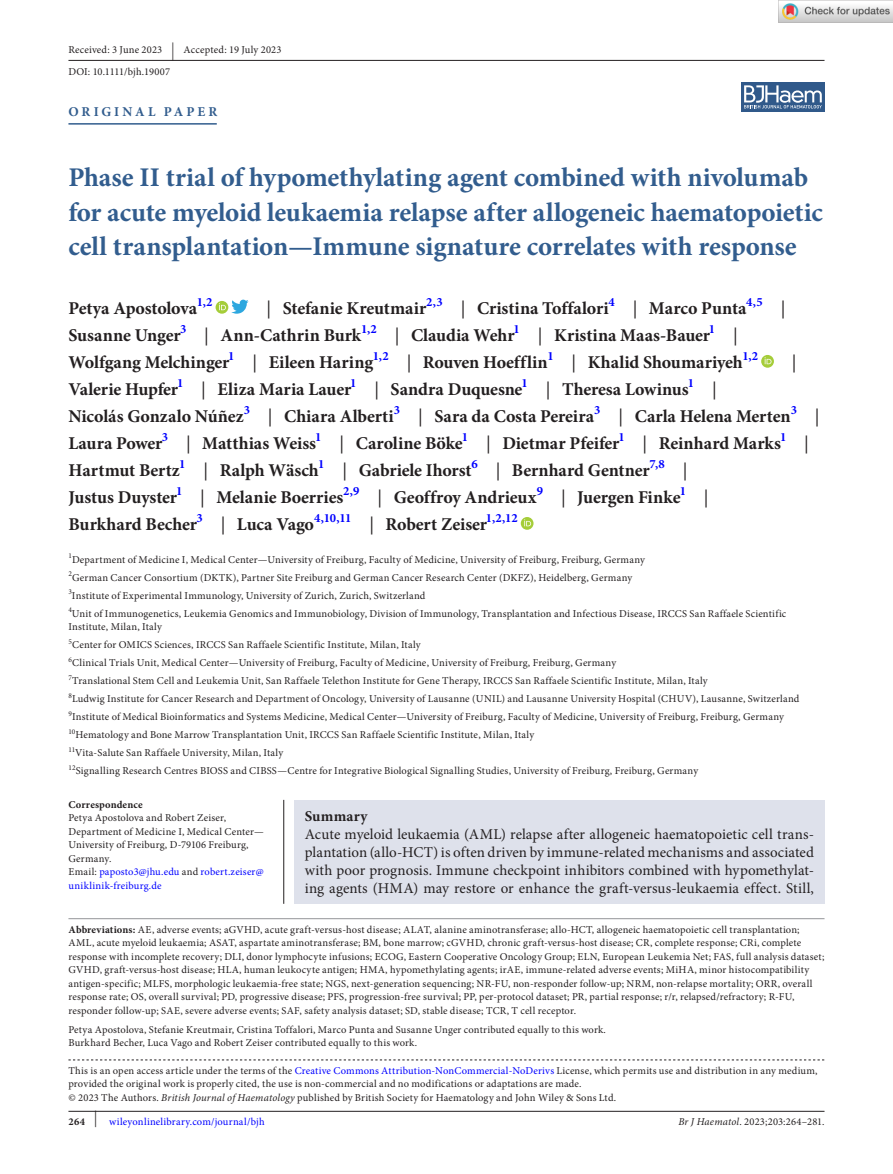
<style>
.page{position:relative;width:893px;height:1174px;background:#fff}
.page>*{position:absolute;margin:0;border:0;box-sizing:border-box;transform-origin:0 0}
.t1{font:700 27px/34.5px "Minion Pro";letter-spacing:-.005em;color:#325d8e}
.t2{font:700 18px/27px "Minion Pro";letter-spacing:-.005em;color:#231f20}
.t3{font:18px "Minion Pro";color:#231f20}
.t4{font:15px/18px "Minion Pro";letter-spacing:.005em;color:#231f20;text-align:justify}
.t5{font:700 15px "Minion Pro";letter-spacing:.015em;color:#231f20}
.t6{font:700 13.5px "Minion Pro";letter-spacing:.21em;color:#325d8e}
.t7{font:700 12.6px "Minion Pro";color:#00f}
.t8{font:10.5px/13.5px "Minion Pro";letter-spacing:.015em;color:#231f20}
.t9{font:10.5px "Minion Pro";letter-spacing:.02em;color:#00f}
.t10{font:700 10.5px "Minion Pro";letter-spacing:.01em;color:#231f20}
.s1{font-size:18px}
.s2{font-weight:400}
.s3{color:#00f}
.s4{font-weight:700}
.s5{font-style:italic}
.s6{font-weight:700;color:#231f20}
</style>
<div class="page">
<hr style="left:68px;top:1111px;width:756px;height:1px;background:#231f20">
<div style="left:741px;top:82px;width:83px;height:30px;background:#30598a"></div>
<svg style="left:744px;top:85px;width:78px;height:23px"></svg>
<hr style="left:68px;top:123px;width:149px;height:2px;background:#325d8e">
<div style="left:216px;top:301px;width:12px;height:13px;background:#a5cd39;border-radius:50%"></div>
<svg style="left:219px;top:300px;width:30px;height:14px"></svg>
<svg style="left:761px;top:355px;width:13px;height:13px"></svg>
<svg style="left:765px;top:357px;width:6px;height:7px"></svg>
<svg style="left:521px;top:517px;width:12px;height:13px"></svg>
<svg style="left:524px;top:519px;width:7px;height:7px"></svg>
<hr style="left:68px;top:60px;width:756px;height:1px;background:#231f20">
<svg style="left:68px;top:1059px;width:756px;height:1px"></svg>
<hr style="left:68px;top:918px;width:756px;height:1px;background:#939598">
<div style="left:294px;top:800px;width:530px;height:103px;background:#dee1eb"></div>
<hr style="left:283px;top:800px;width:1px;height:103px;background:#231f20">
<img style="left:779px;top:0;width:114px;height:23px">
<p class="t8" style="left:68px;top:39px;width:215px;line-height:21.9px">Received: 3 June 2023 <span class="s1">|</span> Accepted: 19 July 2023<br>DOI: 10.1111/bjh.19007</p>
<p class="t6" style="left:69px;top:102px;width:150px">ORIGINAL PAPER</p>
<h1 class="t1" style="left:68px;top:160px;width:756px">Phase II trial of hypomethylating agent combined with nivolumab for acute myeloid leukaemia relapse after allogeneic haematopoietic cell transplantation—Immune signature correlates with response</h1>
<h2 class="t2" style="left:68px;top:294px;width:130px">Petya Apostolova</h2>
<p class="t7" style="left:197px;top:293px;width:17px">1,2</p>
<h2 class="t2" style="left:266px;top:294px;width:161px"><span class="s2">|</span> Stefanie Kreutmair</h2>
<p class="t7" style="left:426px;top:293px;width:18px">2,3</p>
<h2 class="t2" style="left:461px;top:294px;width:149px"><span class="s2">|</span> Cristina Toffalori</h2>
<p class="t7" style="left:608px;top:293px;width:8px">4</p>
<h2 class="t2" style="left:633px;top:294px;width:115px"><span class="s2">|</span> Marco Punta</h2>
<p class="t7" style="left:746px;top:293px;width:18px">4,5</p>
<h2 class="t3" style="left:781px;top:296px;width:6px">|</h2>
<h2 class="t2" style="left:68px;top:321px;width:114px">Susanne Unger</h2>
<p class="t7" style="left:180px;top:320px;width:8px">3</p>
<h2 class="t2" style="left:204px;top:321px;width:158px"><span class="s2">|</span> Ann-Cathrin Burk</h2>
<p class="t7" style="left:361px;top:320px;width:17px">1,2</p>
<h2 class="t2" style="left:395px;top:321px;width:121px"><span class="s2">|</span> Claudia Wehr</h2>
<p class="t7" style="left:514px;top:320px;width:8px">1</p>
<h2 class="t2" style="left:538px;top:321px;width:174px"><span class="s2">|</span> Kristina Maas-Bauer</h2>
<p class="t7" style="left:709px;top:320px;width:8px">1</p>
<h2 class="t3" style="left:733px;top:323px;width:6px">|</h2>
<h2 class="t2" style="left:68px;top:348px;width:162px">Wolfgang Melchinger</h2>
<p class="t7" style="left:228px;top:347px;width:8px">1</p>
<h2 class="t2" style="left:252px;top:348px;width:122px"><span class="s2">|</span> Eileen Haring</h2>
<p class="t7" style="left:373px;top:347px;width:17px">1,2</p>
<h2 class="t2" style="left:407px;top:348px;width:143px"><span class="s2">|</span> Rouven Hoefflin</h2>
<p class="t7" style="left:547px;top:347px;width:8px">1</p>
<h2 class="t2" style="left:572px;top:348px;width:173px"><span class="s2">|</span> Khalid Shoumariyeh</h2>
<p class="t7" style="left:742px;top:347px;width:17px">1,2</p>
<h2 class="t3" style="left:792px;top:350px;width:6px">|</h2>
<h2 class="t2" style="left:68px;top:375px;width:111px">Valerie Hupfer</h2>
<p class="t7" style="left:177px;top:374px;width:8px">1</p>
<h2 class="t2" style="left:201px;top:375px;width:152px"><span class="s2">|</span> Eliza Maria Lauer</h2>
<p class="t7" style="left:350px;top:374px;width:8px">1</p>
<h2 class="t2" style="left:374px;top:375px;width:150px"><span class="s2">|</span> Sandra Duquesne</h2>
<p class="t7" style="left:522px;top:374px;width:8px">1</p>
<h2 class="t2" style="left:546px;top:375px;width:144px"><span class="s2">|</span> Theresa Lowinus</h2>
<p class="t7" style="left:688px;top:374px;width:8px">1</p>
<p class="t2" style="left:68px;top:375px;width:753px;text-indent:644px"><span class="s2">|<br></span>Nicolás Gonzalo Núñez<sup>3</sup> <span class="s2">|</span> Chiara Alberti<sup>3</sup> <span class="s2">|</span> Sara da Costa Pereira<sup>3</sup> <span class="s2">|</span> Carla Helena Merten<sup>3</sup> <span class="s2">| </span>Laura Power<sup>3</sup> <span class="s2">|</span> Matthias Weiss<sup>1</sup> <span class="s2">|</span> Caroline Böke<sup>1</sup> <span class="s2">|</span> Dietmar Pfeifer<sup>1</sup> <span class="s2">|</span> Reinhard Marks<sup>1</sup> <span class="s2">| </span>Hartmut Bertz<sup>1</sup> <span class="s2">|</span> Ralph Wäsch<sup>1</sup> <span class="s2">|</span> Gabriele Ihorst<sup>6</sup> <span class="s2">|</span> Bernhard Gentner<sup>7,8</sup> <span class="s2">|<br></span>Justus Duyster<sup>1</sup> <span class="s2">|</span> Melanie Boerries<sup>2,9</sup> <span class="s2">|</span> Geoffroy Andrieux<sup>9</sup> <span class="s2">|</span> Juergen Finke<sup>1</sup> <span class="s2">|<br></span>Burkhard Becher<sup>3</sup> <span class="s2">|</span> Luca Vago<sup>4,10,11</sup> <span class="s2">|</span> Robert Zeiser<sup>1,2,12</sup></p>
<p class="t8" style="left:68px;top:550px;width:719px;line-height:18px"><sup>1</sup>Department of Medicine I, Medical Center—University of Freiburg, Faculty of Medicine, University of Freiburg, Freiburg, Germany<br><sup>2</sup>German Cancer Consortium (DKTK), Partner Site Freiburg and German Cancer Research Center (DKFZ), Heidelberg, Germany<br><sup>3</sup>Institute of Experimental Immunology, University of Zurich, Zurich, Switzerland<br><sup>4</sup>Unit of Immunogenetics, Leukemia Genomics and Immunobiology, Division of Immunology, Transplantation and Infectious Disease, IRCCS San Raffaele Scientific</p>
<p class="t8" style="left:68px;top:618px;width:732px;line-height:18px">Institute, Milan, Italy<br><sup>5</sup>Center for OMICS Sciences, IRCCS San Raffaele Scientific Institute, Milan, Italy<br><sup>6</sup>Clinical Trials Unit, Medical Center—University of Freiburg, Faculty of Medicine, University of Freiburg, Freiburg, Germany<br><sup>7</sup>Translational Stem Cell and Leukemia Unit, San Raffaele Telethon Institute for Gene Therapy, IRCCS San Raffaele Scientific Institute, Milan, Italy<br><sup>8</sup>Ludwig Institute for Cancer Research and Department of Oncology, University of Lausanne (UNIL) and Lausanne University Hospital (CHUV), Lausanne, Switzerland <sup>9</sup>Institute of Medical Bioinformatics and Systems Medicine, Medical Center—University of Freiburg, Faculty of Medicine, University of Freiburg, Freiburg, Germany <sup>10</sup>Hematology and Bone Marrow Transplantation Unit, IRCCS San Raffaele Scientific Institute, Milan, Italy<br><sup>11</sup>Vita-Salute San Raffaele University, Milan, Italy<br><sup>12</sup>Signalling Research Centres BIOSS and CIBSS—Centre for Integrative Biological Signalling Studies, University of Freiburg, Freiburg, Germany</p>
<p class="t10" style="left:68px;top:796px;width:76px">Correspondence</p>
<p class="t8" style="left:68px;top:811px;width:197px">Petya Apostolova and Robert Zeiser, Department of Medicine I, Medical Center— University of Freiburg, D-79106 Freiburg, Germany.<br>Email: <span class="s3">paposto3@jhu.edu</span> and <span class="s3">robert.zeiser@ uniklinik-freiburg.de</span></p>
<h3 class="t5" style="left:305px;top:806px;width:64px">Summary</h3>
<p class="t4" style="left:305px;top:825px;width:511px">Acute myeloid leukaemia (AML) relapse after allogeneic haematopoietic cell trans&shy;plantation (allo-HCT) is often driven by immune-related mechanisms and associated with poor prognosis. Immune checkpoint inhibitors combined with hypomethylat&shy;ing agents (HMA) may restore or enhance the graft-versus-leukaemia effect. Still,</p>
<p class="t8" style="left:68px;top:922px;width:757px"><span class="s4">Abbreviations:</span> AE, adverse events; aGVHD, acute graft-versus-host disease; ALAT, alanine aminotransferase; allo-HCT, allogeneic haematopoietic cell transplantation; AML, acute myeloid leukaemia; ASAT, aspartate aminotransferase; BM, bone marrow; cGVHD, chronic graft-versus-host disease; CR, complete response; CRi, complete response with incomplete recovery; DLI, donor lymphocyte infusions; ECOG, Eastern Cooperative Oncology Group; ELN, European Leukemia Net; FAS, full analysis dataset; GVHD, graft-versus-host disease; HLA, human leukocyte antigen; HMA, hypomethylating agents; irAE, immune-related adverse events; MiHA, minor histocompatibility antigen-specific; MLFS, morphologic leukaemia-free state; NGS, next-generation sequencing; NR-FU, non-responder follow-up; NRM, non-relapse mortality; ORR, overall response rate; OS, overall survival; PD, progressive disease; PFS, progression-free survival; PP, per-protocol dataset; PR, partial response; r/r, relapsed/refractory; R-FU, responder follow-up; SAE, severe adverse events; SAF, safety analysis dataset; SD, stable disease; TCR, T cell receptor.</p>
<p class="t8" style="left:68px;top:1022px;width:539px">Petya Apostolova, Stefanie Kreutmair, Cristina Toffalori, Marco Punta and Susanne Unger contributed equally to this work.<br>Burkhard Becher, Luca Vago and Robert Zeiser contributed equally to this work.</p>
<p class="t8" style="left:68px;top:1063px;width:751px">This is an open access article under the terms of the <span class="s3">Creative Commons Attribution-NonCommercial-NoDerivs</span> License, which permits use and distribution in any medium, provided the original work is properly cited, the use is non-commercial and no modifications or adaptations are made.<br>© 2023 The Authors. <span class="s5">British Journal of Haematology</span> published by British Society for Haematology and John Wiley &amp; Sons Ltd.</p>
<p class="t9" style="left:68px;top:1114px;width:198px"><span class="s6">264</span> <sup>|</sup> wileyonlinelibrary.com/journal/bjh</p>
<p class="t8" style="left:678px;top:1115px;width:148px"><span class="s5">Br J Haematol</span>. 2023;203:264–281.</p>
</div>
